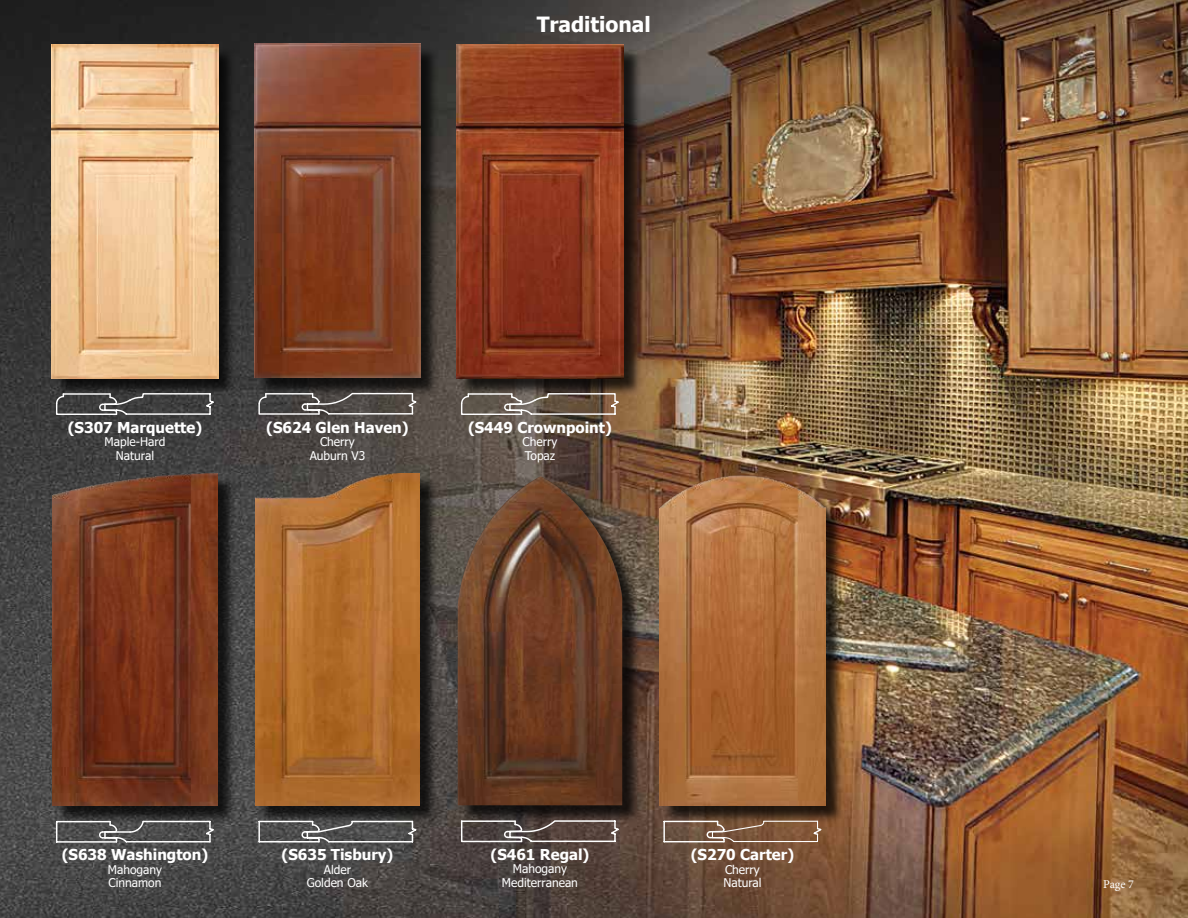
<style>
.page{position:relative;width:1188px;height:918px;background:#fff}
.page>*{position:absolute;margin:0;border:0;box-sizing:border-box;transform-origin:0 0}
.t1{font:700 21px "Tahoma";color:#fff}
.t2{font:700 15px "Tahoma";color:#fff}
.t3{font:12px/13.5px "Tahoma";color:#fff;text-align:center}
.t4{font:12px "Minion Pro";color:#fff}
</style>
<div class="page">
<img style="left:0;top:0;width:1188px;height:918px">
<div style="left:662px;top:477px;width:182px;height:347px;background:#000;opacity:.75"></div>
<img style="left:660px;top:473px;width:165px;height:333px">
<div style="left:55px;top:476px;width:181px;height:348px;background:#000;opacity:.75"></div>
<img style="left:53px;top:473px;width:164px;height:333px">
<div style="left:257px;top:475px;width:182px;height:350px;background:#000;opacity:.75"></div>
<img style="left:255px;top:473px;width:165px;height:333px">
<div style="left:460px;top:480px;width:181px;height:344px;background:#000;opacity:.75"></div>
<img style="left:458px;top:476px;width:164px;height:329px">
<div style="left:54px;top:47px;width:183px;height:349px;background:#000;opacity:.75"></div>
<img style="left:52px;top:45px;width:166px;height:333px">
<div style="left:459px;top:47px;width:183px;height:349px;background:#000;opacity:.75"></div>
<img style="left:457px;top:45px;width:166px;height:333px">
<div style="left:257px;top:46px;width:182px;height:350px;background:#000;opacity:.75"></div>
<img style="left:254px;top:44px;width:167px;height:334px">
<hr style="left:663px;top:821px;width:2px;height:21px;background:#fff">
<hr style="left:664px;top:821px;width:54px;height:1px;background:#fff">
<hr style="left:664px;top:841px;width:60px;height:1px;background:#fff">
<svg style="left:706px;top:820px;width:117px;height:23px;background:#8e6b53"></svg>
<svg style="left:258px;top:820px;width:160px;height:24px;background:#6a6a6a"></svg>
<svg style="left:55px;top:392px;width:161px;height:24px;background:#5a5a5a"></svg>
<svg style="left:258px;top:392px;width:160px;height:24px;background:#65625f"></svg>
<svg style="left:460px;top:392px;width:161px;height:24px;background:#7d6f62"></svg>
<svg style="left:56px;top:822px;width:1px;height:20px"></svg>
<hr style="left:57px;top:821px;width:53px;height:1px;background:#fff">
<hr style="left:57px;top:841px;width:60px;height:2px;background:#fff">
<svg style="left:98px;top:820px;width:118px;height:24px;background:#6a6a6a"></svg>
<svg style="left:460px;top:820px;width:161px;height:23px;background:#6d615d"></svg>
<h1 class="t1" style="left:537px;top:9px;width:116px">Traditional</h1>
<p class="t2" style="left:68px;top:417px;width:136px">(S307 Marquette)</p>
<p class="t3" style="left:105px;top:436px;width:62px">Maple-Hard<br>Natural</p>
<p class="t2" style="left:266px;top:417px;width:144px">(S624 Glen Haven)</p>
<p class="t3" style="left:310px;top:436px;width:57px">Cherry<br>Auburn V3</p>
<p class="t2" style="left:468px;top:417px;width:145px">(S449 Crownpoint)</p>
<p class="t3" style="left:523px;top:436px;width:36px;text-align:left">Cherry<br>Topaz</p>
<p class="t2" style="left:62px;top:844px;width:148px">(S638 Washington)</p>
<p class="t3" style="left:108px;top:863px;width:56px;text-align:left">Mahogany<br>Cinnamon</p>
<p class="t2" style="left:282px;top:844px;width:113px">(S635 Tisbury)</p>
<p class="t3" style="left:307px;top:863px;width:63px">Alder<br>Golden Oak</p>
<p class="t2" style="left:491px;top:844px;width:100px">(S461 Regal)</p>
<p class="t3" style="left:502px;top:863px;width:78px">Mahogany<br>Mediterranean</p>
<p class="t2" style="left:691px;top:844px;width:105px">(S270 Carter)</p>
<p class="t3" style="left:723px;top:863px;width:40px;text-align:left">Cherry<br>Natural</p>
<p class="t4" style="left:1103px;top:877px;width:32px">Page 7</p>
</div>
